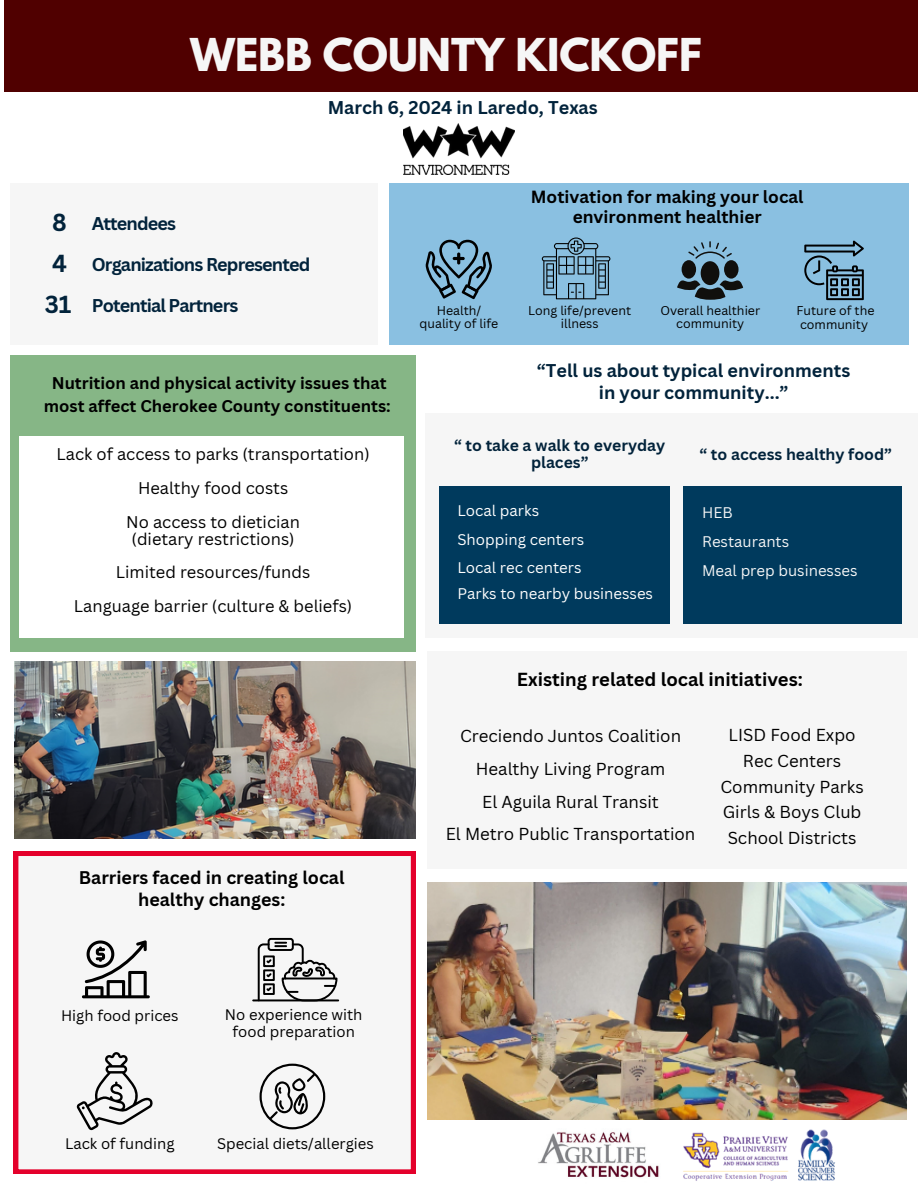
<style>
.page{position:relative;width:918px;height:1188px;background:#fff}
.page>*{position:absolute;margin:0;border:0;box-sizing:border-box;transform-origin:0 0}
.t1{font:700 40.05px "League Spartan";color:#f6f6f6}
.t2{font:700 24px "Canva Sans";color:#02233b}
.t3{font:700 18.45px "Canva Sans";color:#000}
.t4{font:700 18px/21.3px "Canva Sans";color:#02233b;text-align:center}
.t5{font:700 18px "Canva Sans";letter-spacing:-.045em;color:#02233b}
.t6{font:700 17.85px/22.4px "Canva Sans";color:#000;text-align:center}
.t7{font:700 17.25px/20.2px "Canva Sans";color:#000;text-align:center}
.t8{font:16.8px/25.8px "Canva Sans";color:#000;text-align:center}
.t9{font:16.5px/16.8px "Canva Sans";color:#000;text-align:center}
.t10{font:700 16.5px/22.5px "Canva Sans";color:#000;text-align:center}
.t11{font:700 15.75px/16.8px "Canva Sans";color:#02233b;text-align:center}
.t12{font:15px/28px "Canva Sans";color:#fff}
.t13{font:15px/29.2px "Canva Sans";color:#f6f6f6}
.t14{font:14.85px/16.8px "Canva Sans";color:#000;text-align:center}
.t15{font:12.45px/13.5px "Canva Sans";color:#000;text-align:center}
</style>
<div class="page">
<div style="left:389px;top:183px;width:519px;height:162px;background:#8ac0e1"></div>
<svg style="left:804px;top:241px;width:60px;height:59px"></svg>
<div style="left:5px;top:0;width:913px;height:92px;background:#500000"></div>
<img style="left:538px;top:1132px;width:121px;height:46px">
<img style="left:683px;top:1129px;width:153px;height:52px">
<img style="left:403px;top:124px;width:111px;height:50px">
<div style="left:10px;top:183px;width:367px;height:162px;background:#f6f6f6"></div>
<svg style="left:425px;top:240px;width:67px;height:59px"></svg>
<svg style="left:688px;top:241px;width:44px;height:18px"></svg>
<div style="left:701px;top:261px;width:18px;height:24px;background:#100f0d;border-radius:50%"></div>
<div style="left:682px;top:260px;width:14px;height:19px;background:#100f0d;border-radius:50%"></div>
<div style="left:724px;top:260px;width:15px;height:19px;background:#100f0d;border-radius:50%"></div>
<svg style="left:677px;top:279px;width:66px;height:21px"></svg>
<svg style="left:542px;top:238px;width:68px;height:61px"></svg>
<div style="left:10px;top:355px;width:405px;height:296px;background:#86b686"></div>
<div style="left:425px;top:413px;width:493px;height:225px;background:#f6f6f6"></div>
<div style="left:683px;top:486px;width:218px;height:137px;background:#003a5d"></div>
<div style="left:440px;top:486px;width:230px;height:137px;background:#003a5d"></div>
<div style="left:19px;top:436px;width:384px;height:202px;background:#fff"></div>
<div style="left:14px;top:852px;width:401px;height:322px;background:#f6f6f6"></div>
<svg style="left:76px;top:1052px;width:77px;height:78px"></svg>
<svg style="left:82px;top:940px;width:68px;height:58px"></svg>
<hr style="left:253px;top:999px;width:85px;height:2px;background:#000">
<div style="left:268px;top:938px;width:26px;height:13px;border:2px solid #000;border-radius:2px"></div>
<svg style="left:257px;top:942px;width:81px;height:58px"></svg>
<svg style="left:260px;top:1064px;width:65px;height:65px"></svg>
<div style="left:428px;top:651px;width:479px;height:218px;background:#f6f6f6"></div>
<img style="left:428px;top:882px;width:479px;height:238px">
<img style="left:14px;top:661px;width:402px;height:178px">
<h5 class="t1" style="left:190px;top:35px;width:513px">WEBB COUNTY KICKOFF</h5>
<h5 class="t4" style="left:328px;top:97px;width:272px">March 6, 2024 in Laredo, Texas</h5>
<p class="t2" style="left:52px;top:205px;width:16px">8</p>
<h2 class="t2" style="left:52px;top:246px;width:16px">4</h2>
<p class="t2" style="left:45px;top:288px;width:28px">31</p>
<h5 class="t5" style="left:92px;top:211px;width:86px">Attendees</h5>
<h5 class="t5" style="left:92px;top:252px;width:220px">Organizations Represented</h5>
<h5 class="t5" style="left:92px;top:292px;width:148px">Potential Partners</h5>
<h4 class="t7" style="left:531px;top:186px;width:274px">Motivation for making your local environment healthier</h4>
<h5 class="t15" style="left:437px;top:303px;width:46px">Health/</h5>
<h5 class="t15" style="left:420px;top:316px;width:80px">quality of life</h5>
<p class="t15" style="left:528px;top:303px;width:104px">Long life/prevent illness</p>
<h5 class="t15" style="left:660px;top:303px;width:101px">Overall healthier community</h5>
<h5 class="t15" style="left:797px;top:304px;width:79px;text-align:left">Future of the community</h5>
<h4 class="t10" style="left:44px;top:372px;width:348px">Nutrition and physical activity issues that most affect Cherokee County constituents:</h4>
<h5 class="t9" style="left:57px;top:445px;width:315px">Lack of access to parks (transportation)</h5>
<p class="t9" style="left:138px;top:479px;width:152px">Healthy food costs</p>
<h5 class="t9" style="left:126px;top:513px;width:175px">No access to dietician (dietary restrictions)</h5>
<h2 class="t9" style="left:74px;top:555px;width:280px;line-height:33.8px">Limited resources/funds<br>Language barrier (culture &amp; beliefs)</h2>
<h2 class="t6" style="left:79px;top:866px;width:267px">Barriers faced in creating local healthy changes:</h2>
<p class="t14" style="left:61px;top:1007px;width:119px">High food prices</p>
<p class="t14" style="left:225px;top:1006px;width:139px">No experience with food preparation</p>
<h2 class="t14" style="left:65px;top:1135px;width:111px">Lack of funding</h2>
<p class="t14" style="left:217px;top:1135px;width:158px">Special diets/allergies</p>
<p class="t4" style="left:537px;top:360px;width:315px">“Tell us about typical environments in your community...”</p>
<p class="t11" style="left:454px;top:437px;width:213px">“ to take a walk to everyday places”</p>
<p class="t11" style="left:699px;top:445px;width:194px">“ to access healthy food”</p>
<p class="t13" style="left:702px;top:497px;width:157px">HEB<br>Restaurants<br>Meal prep businesses</p>
<p class="t12" style="left:457px;top:497px;width:128px">Local parks<br>Shopping centers<br>Local rec centers</p>
<p class="t12" style="left:457px;top:579px;width:197px">Parks to nearby businesses</p>
<p class="t3" style="left:517px;top:666px;width:287px">Existing related local initiatives:</p>
<p class="t8" style="left:446px;top:719px;width:251px;line-height:32.7px">Creciendo Juntos Coalition<br>Healthy Living Program<br>El Aguila Rural Transit<br>El Metro Public Transportation</p>
<p class="t8" style="left:720px;top:721px;width:145px">LISD Food Expo<br>Rec Centers<br>Community Parks<br>Girls &amp; Boys Club<br>School Districts</p>
</div>
